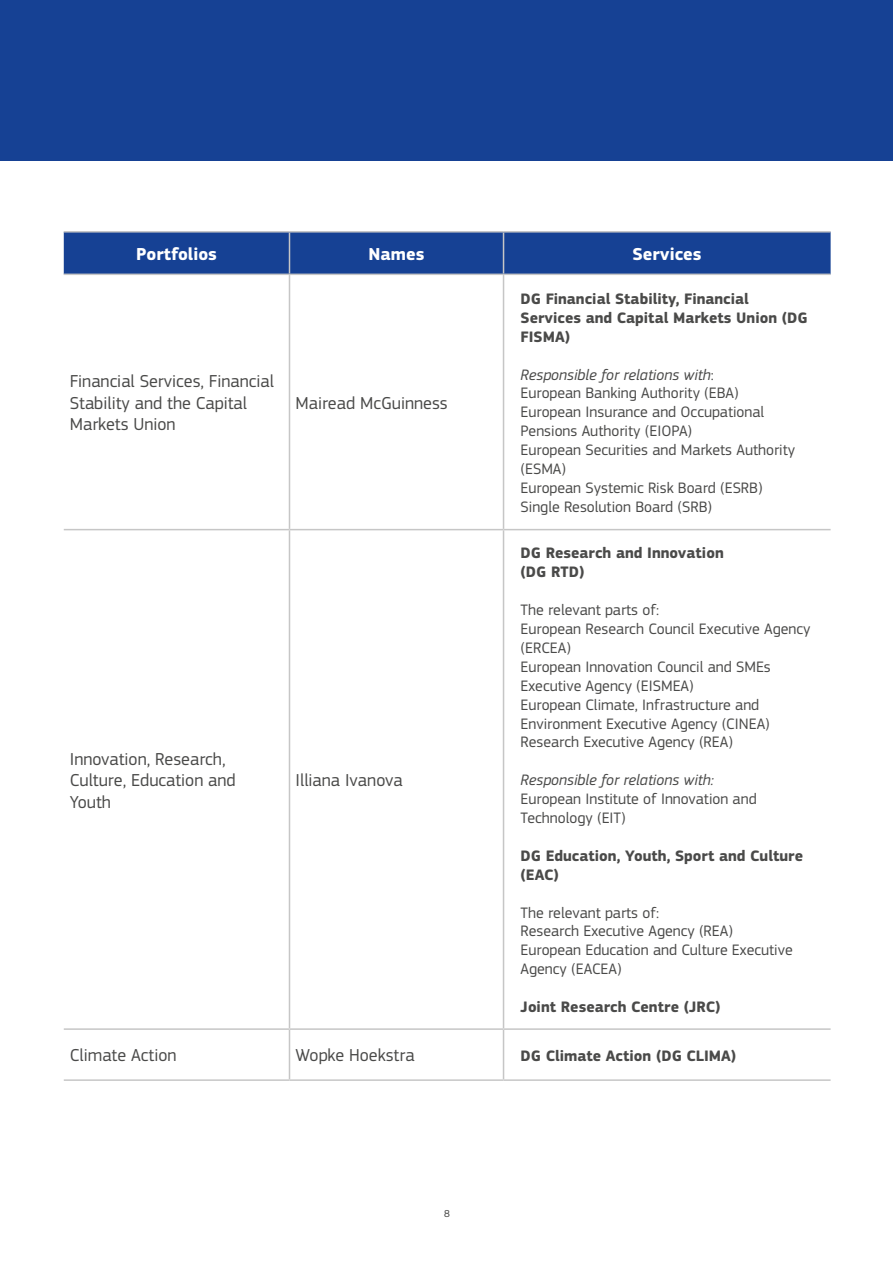
<style>
.page{position:relative;width:893px;height:1263px;background:#fff}
.page>*{position:absolute;margin:0;border:0;box-sizing:border-box;transform-origin:0 0}
.t1{font:18px/21.6px "EC Square Sans Pro";color:#4a4a49}
.t2{font:700 18px "EC Square Sans Pro";color:#fff}
.t3{font:15.75px/18.9px "EC Square Sans Pro";color:#4a4a49}
.t4{font:700 15.75px/18.9px "EC Square Sans Pro";color:#4a4a49}
.t5{font:italic 15.75px "EC Square Sans Pro";color:#4a4a49}
.t6{font:10.5px "EC Square Sans Pro";color:#4a4a49}
.s1{font-style:italic}
</style>
<div class="page">
<div style="left:64px;top:233px;width:767px;height:41px;background:#164194"></div>
<hr style="left:64px;top:231px;width:225px;height:2px;background:#c6c6c6">
<hr style="left:289px;top:231px;width:214px;height:2px;background:#c6c6c6">
<hr style="left:289px;top:233px;width:1px;height:41px;background:#c6c6c6">
<hr style="left:503px;top:231px;width:328px;height:2px;background:#c6c6c6">
<hr style="left:503px;top:233px;width:1px;height:41px;background:#c6c6c6">
<hr style="left:64px;top:274px;width:225px;height:1px;background:#c6c6c6">
<hr style="left:289px;top:274px;width:214px;height:1px;background:#c6c6c6">
<hr style="left:289px;top:275px;width:1px;height:254px;background:#c6c6c6">
<hr style="left:503px;top:274px;width:328px;height:1px;background:#c6c6c6">
<hr style="left:503px;top:275px;width:1px;height:254px;background:#c6c6c6">
<hr style="left:64px;top:529px;width:225px;height:1px;background:#c6c6c6">
<hr style="left:289px;top:529px;width:214px;height:1px;background:#c6c6c6">
<hr style="left:289px;top:530px;width:1px;height:498px;background:#c6c6c6">
<hr style="left:503px;top:529px;width:328px;height:1px;background:#c6c6c6">
<hr style="left:503px;top:530px;width:1px;height:498px;background:#c6c6c6">
<hr style="left:64px;top:1028px;width:225px;height:2px;background:#c6c6c6">
<hr style="left:289px;top:1028px;width:214px;height:2px;background:#c6c6c6">
<hr style="left:289px;top:1030px;width:1px;height:49px;background:#c6c6c6">
<hr style="left:503px;top:1028px;width:328px;height:2px;background:#c6c6c6">
<hr style="left:503px;top:1030px;width:1px;height:49px;background:#c6c6c6">
<hr style="left:64px;top:1079px;width:225px;height:2px;background:#c6c6c6">
<hr style="left:289px;top:1079px;width:214px;height:2px;background:#c6c6c6">
<hr style="left:503px;top:1079px;width:328px;height:2px;background:#c6c6c6">
<div style="left:0;top:0;width:893px;height:160px;background:#164194"></div>
<p class="t2" style="left:136px;top:243px;width:82px">Portfolios</p>
<p class="t2" style="left:369px;top:243px;width:57px">Names</p>
<p class="t2" style="left:632px;top:243px;width:71px">Services</p>
<p class="t1" style="left:70px;top:370px;width:206px">Financial Services, Financial<br>Stability and the Capital<br>Markets Union</p>
<p class="t1" style="left:295px;top:392px;width:154px">Mairead McGuinness</p>
<p class="t1" style="left:70px;top:748px;width:168px">Innovation, Research,<br>Culture, Education and<br>Youth</p>
<p class="t1" style="left:295px;top:769px;width:109px">Illiana Ivanova</p>
<p class="t4" style="left:521px;top:290px;width:289px">DG Financial Stability, Financial<br>Services and Capital Markets Union (DG<br>FISMA)</p>
<p class="t3" style="left:521px;top:365px;width:276px"><span class="s1">Responsible for relations with</span>:<br>European Banking Authority (EBA)<br>European Insurance and Occupational<br>Pensions Authority (EIOPA)<br>European Securities and Markets Authority (ESMA)<br>European Systemic Risk Board (ESRB)<br>Single Resolution Board (SRB)</p>
<p class="t4" style="left:521px;top:544px;width:205px">DG Research and Innovation (DG RTD)</p>
<p class="t3" style="left:521px;top:601px;width:291px">The relevant parts of:<br>European Research Council Executive Agency (ERCEA)<br>European Innovation Council and SMEs<br>Executive Agency (EISMEA)<br>European Climate, Infrastructure and<br>Environment Executive Agency (CINEA)<br>Research Executive Agency (REA)</p>
<p class="t5" style="left:521px;top:771px;width:195px">Responsible for relations with:</p>
<p class="t3" style="left:521px;top:790px;width:238px">European Institute of Innovation and<br>Technology (EIT)</p>
<p class="t4" style="left:521px;top:847px;width:284px">DG Education, Youth, Sport and Culture (EAC)</p>
<p class="t3" style="left:521px;top:903px;width:274px">The relevant parts of:<br>Research Executive Agency (REA)<br>European Education and Culture Executive<br>Agency (EACEA)</p>
<p class="t4" style="left:521px;top:998px;width:202px">Joint Research Centre (JRC)</p>
<p class="t1" style="left:70px;top:1045px;width:108px">Climate Action</p>
<p class="t1" style="left:295px;top:1045px;width:121px">Wopke Hoekstra</p>
<p class="t4" style="left:521px;top:1046px;width:217px">DG Climate Action (DG CLIMA)</p>
<p class="t6" style="left:444px;top:1207px;width:7px">8</p>
</div>
